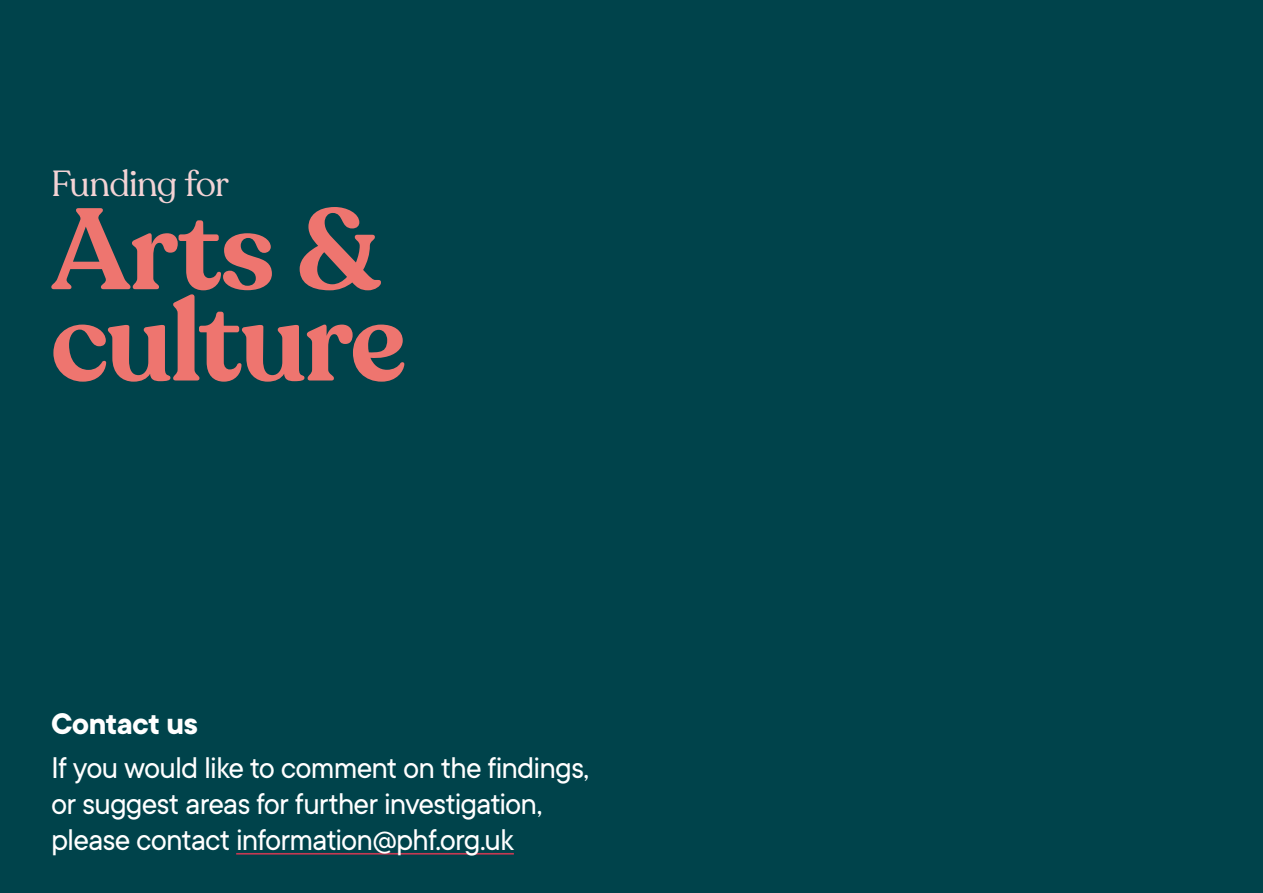
<style>
.page{position:relative;width:1263px;height:893px;background:#00434b}
.page>*{position:absolute;margin:0;border:0;box-sizing:border-box;transform-origin:0 0}
.t1{font:600 114.15px/91.3px "Recoleta Alt";letter-spacing:-.02em;color:#ee756f}
.t2{font:35.85px "Recoleta Alt";letter-spacing:-.025em;color:#f3d3d5}
.t3{font:33px "TT Commons";letter-spacing:-.03em;color:#fff}
.t4{font:700 33px "TT Commons";letter-spacing:-.02em;color:#fff}
</style>
<div class="page">
<hr style="left:236px;top:853px;width:278px;height:2px;background:#c63952">
<p class="t2" style="left:51px;top:161px;width:179px">Funding for</p>
<p class="t1" style="left:51px;top:207px;width:357px">Arts &amp; culture</p>
<p class="t4" style="left:51px;top:705px;width:149px">Contact us</p>
<p class="t3" style="left:51px;top:750px;width:540px">If you would like to comment on the findings,</p>
<p class="t3" style="left:51px;top:786px;width:493px">or suggest areas for further investigation,</p>
<p class="t3" style="left:51px;top:822px;width:464px">please contact information@phf.org.uk</p>
</div>
